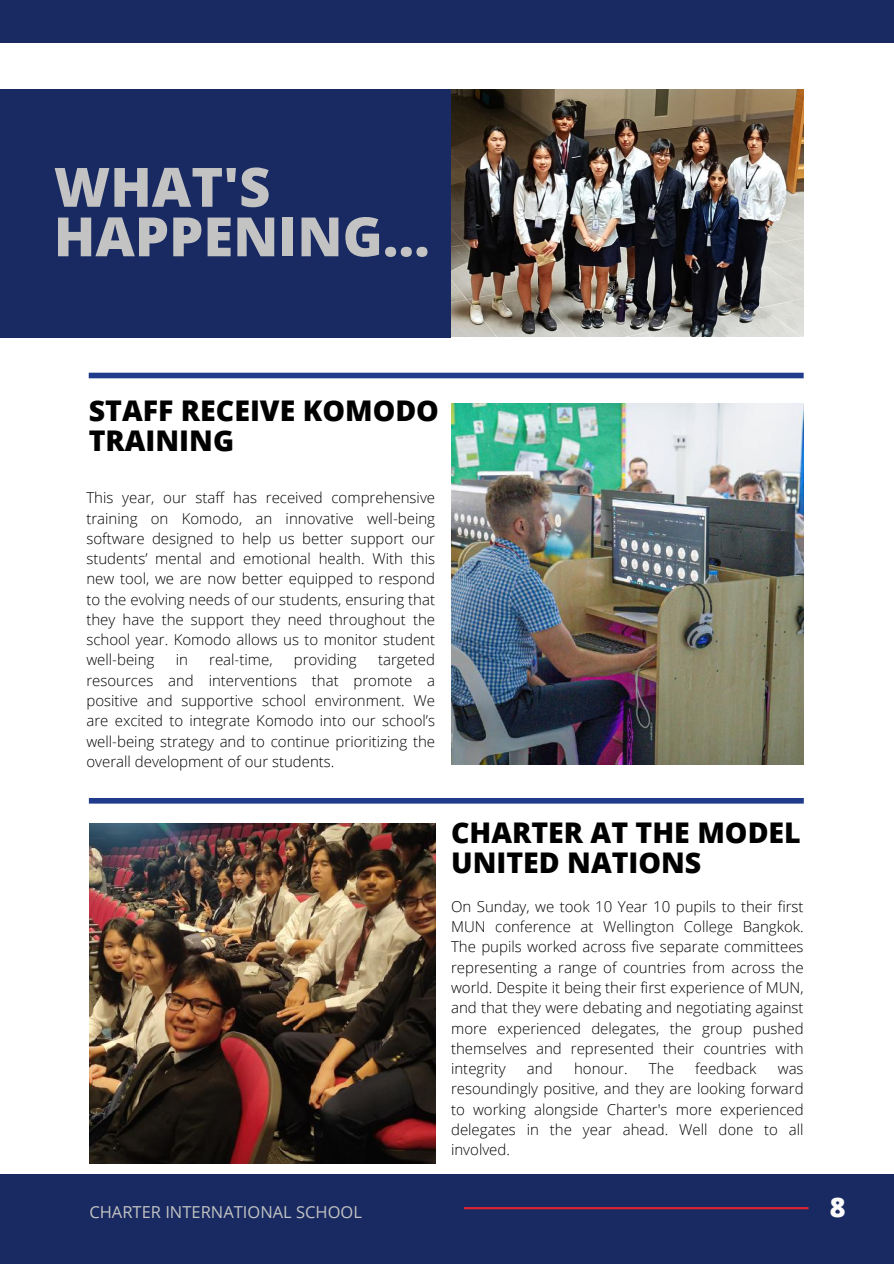
<style>
.page{position:relative;width:894px;height:1264px;background:#fff}
.page>*{position:absolute;margin:0;border:0;box-sizing:border-box;transform-origin:0 0}
.t1{font:800 54.3px/49.5px "Open Sans";color:#c3c3c3}
.t2{font:800 28.5px/30.3px "Open Sans";color:#000}
.t3{font:800 27px "Open Sans";color:#fbfafb}
.t4{font:16.5px "Open Sans";color:#c3c3c3}
.t5{font:300 15px/20.2px "Open Sans";color:#000;text-align:justify}
</style>
<div class="page">
<img style="left:450px;top:89px;width:353px;height:248px">
<div style="left:0;top:89px;width:450px;height:248px;background:#182a61"></div>
<div style="left:89px;top:373px;width:714px;height:5px;background:#203b8c"></div>
<div style="left:89px;top:798px;width:714px;height:5px;background:#203b8c"></div>
<img style="left:89px;top:823px;width:346px;height:339px">
<div style="left:0;top:0;width:893px;height:43px;background:#182a61"></div>
<img style="left:451px;top:403px;width:352px;height:361px">
<div style="left:0;top:1174px;width:893px;height:89px;background:#182a61"></div>
<hr style="left:463px;top:1206px;width:345px;height:3px;background:#d92332">
<h1 class="t1" style="left:54px;top:161px;width:377px">WHAT'S<br>HAPPENING...</h1>
<h2 class="t2" style="left:89px;top:394px;width:352px">STAFF RECEIVE KOMODO<br>TRAINING</h2>
<p class="t5" style="left:86px;top:487px;width:350px">This year, our staff has received comprehensive training on Komodo, an innovative well-being software designed to help us better support our students’ mental and emotional health. With this new tool, we are now better equipped to respond to the evolving needs of our students, ensuring that they have the support they need throughout the school year. Komodo allows us to monitor student well-being</p>
<p class="t5" style="left:86px;top:649px;width:350px;text-indent:291px">targeted resources and interventions that promote a positive and supportive school environment. We are excited to integrate Komodo into our school’s well-being strategy and to continue prioritizing the overall development of our students.</p>
<p class="t5" style="left:176px;top:649px;width:14px">in</p>
<p class="t5" style="left:209px;top:649px;width:65px">real-time,</p>
<p class="t5" style="left:294px;top:649px;width:64px">providing</p>
<h2 class="t2" style="left:451px;top:816px;width:351px">CHARTER AT THE MODEL<br>UNITED NATIONS</h2>
<p class="t5" style="left:451px;top:896px;width:354px">On Sunday, we took 10 Year 10 pupils to their first MUN conference at Wellington College Bangkok.<br>The pupils worked across five separate committees representing a range of countries from across the world. Despite it being their first experience of MUN, and that they were debating and negotiating against more experienced delegates, the group pushed themselves and represented their countries with integrity</p>
<p class="t5" style="left:527px;top:1058px;width:27px">and</p>
<p class="t5" style="left:574px;top:1058px;width:55px">honour.</p>
<p class="t5" style="left:648px;top:1058px;width:26px">The</p>
<p class="t5" style="left:695px;top:1058px;width:63px">feedback</p>
<p class="t5" style="left:451px;top:1058px;width:354px;text-indent:326px">was resoundingly positive, and they are looking forward to working alongside Charter's more experienced delegates in the year ahead. Well done to all involved.</p>
<p class="t4" style="left:89px;top:1199px;width:274px">CHARTER INTERNATIONAL SCHOOL</p>
<h3 class="t3" style="left:829px;top:1187px;width:17px">8</h3>
</div>
